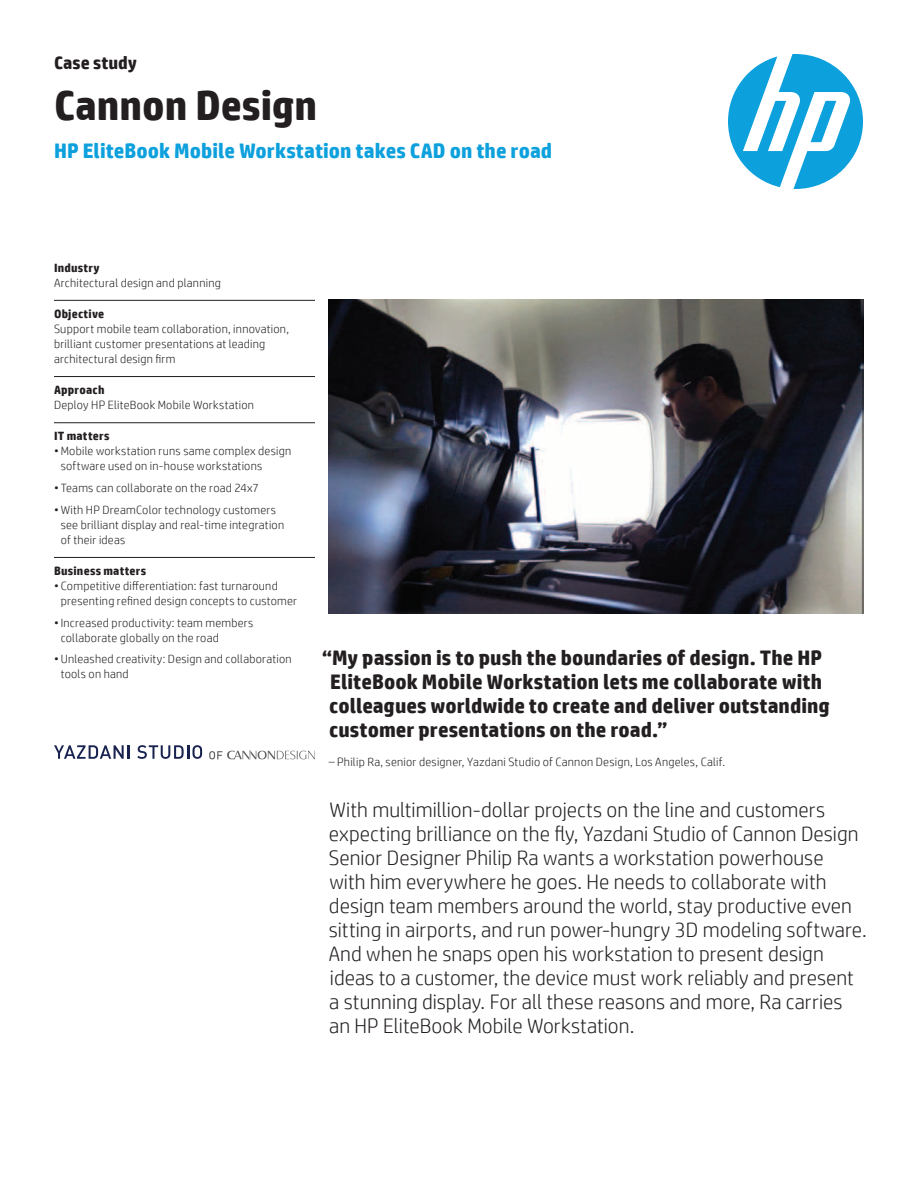
<style>
.page{position:relative;width:918px;height:1188px;background:#fff}
.page>*{position:absolute;margin:0;border:0;box-sizing:border-box;transform-origin:0 0}
.Headline_28_30{font:700 42px "HP Simplified";color:#231f20}
.Intro_14_16{font:300 21px/24px "HP Simplified";color:#231f20}
.Cover_quote_14_16{font:700 21px/24px "HP Simplified";color:#231f20}
.Subhead_14_16_bold_b{font:700 21px "HP Simplified";color:#0ca0dd}
.Docment_type_12_14{font:700 18px "HP Simplified";letter-spacing:.005em;color:#231f20}
.Sidebar_body_w__rule{font:300 12px/15px "HP Simplified";letter-spacing:.02em;color:#231f20}
.Cover_quote_attribut{font:300 12px "HP Simplified";letter-spacing:.02em;color:#231f20}
.Sidebar_header{font:700 12px "HP Simplified";letter-spacing:.02em;color:#231f20}
</style>
<div class="page">
<hr style="left:54px;top:300px;width:261px;height:1px;background:#231f20">
<hr style="left:54px;top:376px;width:261px;height:1px;background:#231f20">
<hr style="left:54px;top:422px;width:261px;height:1px;background:#231f20">
<hr style="left:54px;top:557px;width:261px;height:1px;background:#231f20">
<svg style="left:728px;top:54px;width:135px;height:135px"></svg>
<img style="left:329px;top:300px;width:534px;height:313px">
<svg style="left:54px;top:745px;width:76px;height:14px"></svg>
<svg style="left:137px;top:745px;width:65px;height:14px"></svg>
<svg style="left:209px;top:751px;width:106px;height:8px"></svg>
<p class="Docment_type_12_14" style="left:54px;top:52px;width:85px">Case study</p>
<p class="Headline_28_30" style="left:54px;top:81px;width:265px">Cannon Design</p>
<p class="Subhead_14_16_bold_b" style="left:54px;top:138px;width:500px">HP EliteBook Mobile Workstation takes CAD on the road</p>
<p class="Sidebar_header" style="left:54px;top:260px;width:47px">Industry</p>
<p class="Sidebar_body_w__rule" style="left:54px;top:275px;width:168px">Architectural design and planning</p>
<p class="Sidebar_header" style="left:54px;top:307px;width:52px">Objective</p>
<p class="Sidebar_body_w__rule" style="left:54px;top:321px;width:237px">Support mobile team collaboration, innovation, brilliant customer presentations at leading architectural design firm</p>
<p class="Sidebar_header" style="left:54px;top:383px;width:52px">Approach</p>
<p class="Sidebar_body_w__rule" style="left:54px;top:397px;width:202px">Deploy HP EliteBook Mobile Workstation</p>
<p class="Sidebar_header" style="left:54px;top:429px;width:57px">IT matters</p>
<p class="Sidebar_body_w__rule" style="left:61px;top:443px;width:232px;text-indent:-7px">•Mobile workstation runs same complex design software used on in-house workstations</p>
<p class="Sidebar_body_w__rule" style="left:54px;top:480px;width:206px">• Teams can collaborate on the road 24x7</p>
<p class="Sidebar_body_w__rule" style="left:61px;top:502px;width:225px;text-indent:-7px">• With HP DreamColor technology customers see brilliant display and real-time integration of their ideas</p>
<p class="Sidebar_header" style="left:54px;top:564px;width:94px">Business matters</p>
<p class="Sidebar_body_w__rule" style="left:61px;top:578px;width:238px;text-indent:-7px">• Competitive differentiation: fast turnaround presenting refined design concepts to customer</p>
<p class="Sidebar_body_w__rule" style="left:61px;top:615px;width:194px;text-indent:-7px">•Increased productivity: team members collaborate globally on the road</p>
<p class="Sidebar_body_w__rule" style="left:61px;top:652px;width:232px;text-indent:-7px">• Unleashed creativity: Design and collaboration tools on hand</p>
<p class="Cover_quote_14_16" style="left:329px;top:646px;width:502px;text-indent:-7px">“My passion is to push the boundaries of design. The HP EliteBook Mobile Workstation lets me collaborate with colleagues worldwide to create and deliver outstanding customer presentations on the road.”</p>
<p class="Cover_quote_attribut" style="left:329px;top:755px;width:398px">– Philip Ra, senior designer, Yazdani Studio of Cannon Design, Los Angeles, Calif.</p>
<p class="Intro_14_16" style="left:329px;top:797px;width:539px">With multimillion-dollar projects on the line and customers expecting brilliance on the fly, Yazdani Studio of Cannon Design Senior Designer Philip Ra wants a workstation powerhouse<br>with him everywhere he goes. He needs to collaborate with design team members around the world, stay productive even sitting in airports, and run power-hungry 3D modeling software.<br>And when he snaps open his workstation to present design ideas to a customer, the device must work reliably and present a stunning display. For all these reasons and more, Ra carries an HP EliteBook Mobile Workstation.</p>
</div>
